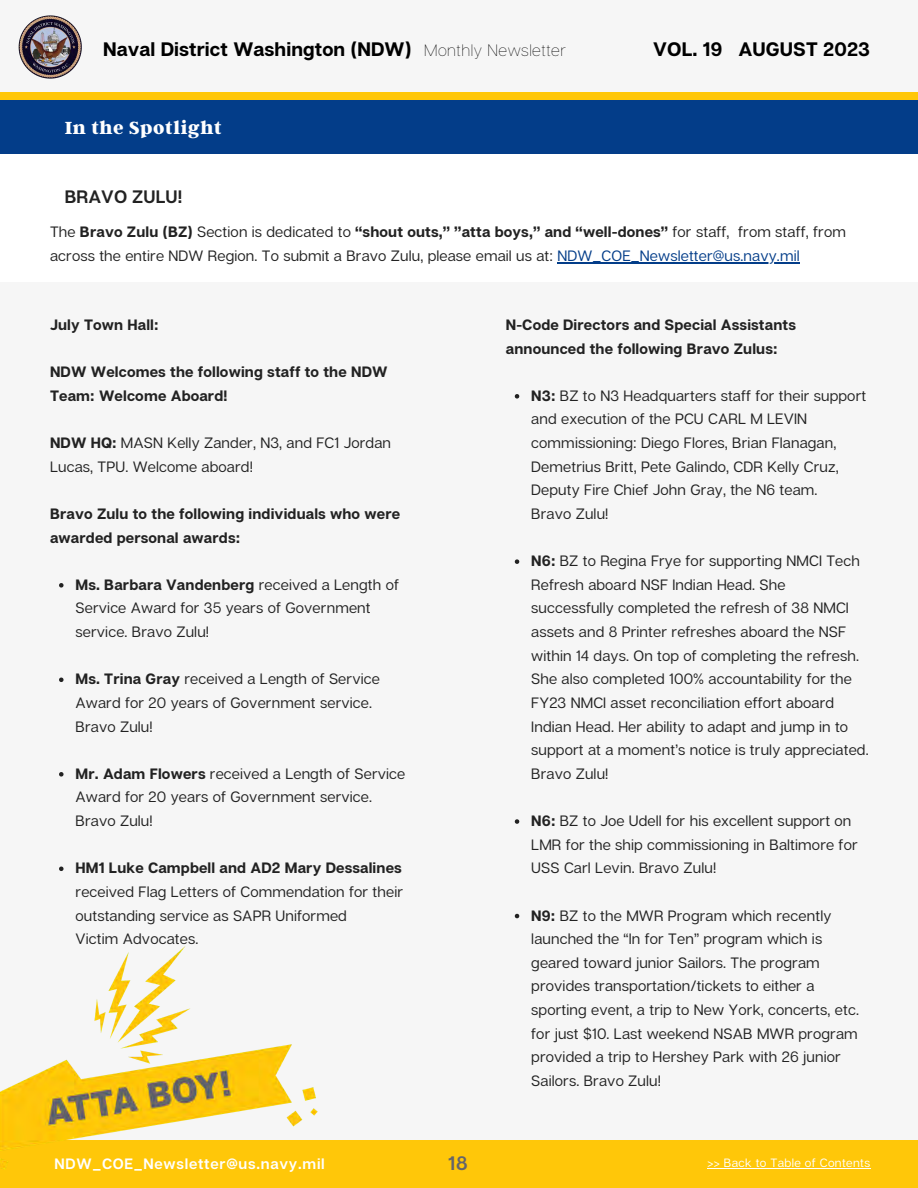
<style>
.page{position:relative;width:918px;height:1188px;background:#f6f6f6}
.page>*{position:absolute;margin:0;border:0;box-sizing:border-box;transform-origin:0 0}
.t1{font:700 19.5px "Articulat CF";letter-spacing:.005em;color:#000}
.t2{font:800 19.5px "Argent CF";letter-spacing:.03em;color:#fff}
.t3{font:600 19.5px "Articulat CF";color:#65656a}
.t4{font:600 18px "Articulat CF";letter-spacing:.005em;color:#222}
.t5{font:100 16.5px "Articulat CF";letter-spacing:.03em;color:#000}
.t6{font:15px/23.7px "Articulat CF";letter-spacing:.01em;color:#222}
.t7{font:700 15px/23.7px "Articulat CF";letter-spacing:.01em;color:#222}
.t8{font:600 15px "Articulat CF";letter-spacing:.05em;color:#fff}
.t9{font:12px "Articulat CF";letter-spacing:.03em;color:#fff}
.s1{font-weight:700}
.s2{color:#033d89}
</style>
<div class="page">
<img style="left:18px;top:15px;width:64px;height:64px">
<div style="left:0;top:109px;width:918px;height:173px;background:#fff"></div>
<div style="left:0;top:100px;width:918px;height:54px;background:#033d89"></div>
<div style="left:0;top:92px;width:918px;height:8px;background:#ffc709"></div>
<div style="left:0;top:1141px;width:918px;height:47px;background:#ffc709"></div>
<img style="left:0;top:866px;width:381px;height:304px">
<hr style="left:707px;top:1168px;width:164px;height:1px;background:#fff">
<hr style="left:557px;top:262px;width:243px;height:1px;background:#033d89">
<svg style="left:59px;top:583px;width:5px;height:5px"></svg>
<svg style="left:59px;top:678px;width:5px;height:4px"></svg>
<svg style="left:59px;top:772px;width:5px;height:5px"></svg>
<svg style="left:59px;top:867px;width:5px;height:4px"></svg>
<svg style="left:515px;top:394px;width:4px;height:5px"></svg>
<svg style="left:515px;top:559px;width:4px;height:5px"></svg>
<svg style="left:515px;top:819px;width:4px;height:5px"></svg>
<svg style="left:515px;top:914px;width:4px;height:4px"></svg>
<p class="t1" style="left:103px;top:37px;width:310px">Naval District Washington (NDW)</p>
<p class="t5" style="left:424px;top:40px;width:143px">Monthly Newsletter</p>
<p class="t2" style="left:65px;top:115px;width:158px">In the Spotlight</p>
<p class="t4" style="left:65px;top:185px;width:119px">BRAVO ZULU!</p>
<p class="t1" style="left:653px;top:37px;width:219px">VOL. 19 AUGUST 2023</p>
<p class="t6" style="left:50px;top:220px;width:797px">The <span class="s1">Bravo Zulu (BZ)</span> Section is dedicated to <span class="s1">“shout outs,” ”atta boys,” and “well-dones”</span> for staff, from staff, from across the entire NDW Region. To submit a Bravo Zulu, please email us at: <span class="s2">NDW_COE_Newsletter@us.navy.mil</span></p>
<p class="t7" style="left:50px;top:312px;width:110px">July Town Hall:</p>
<p class="t7" style="left:50px;top:360px;width:339px">NDW Welcomes the following staff to the NDW<br>Team: Welcome Aboard!</p>
<p class="t6" style="left:50px;top:430px;width:342px"><span class="s1">NDW HQ:</span> MASN Kelly Zander, N3, and FC1 Jordan<br>Lucas, TPU. Welcome aboard!</p>
<p class="t7" style="left:50px;top:501px;width:352px">Bravo Zulu to the following individuals who were awarded personal awards:</p>
<p class="t6" style="left:76px;top:572px;width:325px"><span class="s1">Ms. Barbara Vandenberg</span> received a Length of<br>Service Award for 35 years of Government service. Bravo Zulu!</p>
<p class="t6" style="left:76px;top:667px;width:306px"><span class="s1">Ms. Trina Gray</span> received a Length of Service<br>Award for 20 years of Government service.<br>Bravo Zulu!</p>
<p class="t6" style="left:76px;top:761px;width:331px"><span class="s1">Mr. Adam Flowers</span> received a Length of Service<br>Award for 20 years of Government service.<br>Bravo Zulu!</p>
<p class="t6" style="left:76px;top:856px;width:329px;text-align:justify"><span class="s1">HM1 Luke Campbell and AD2 Mary Dessalines </span>received Flag Letters of Commendation for their outstanding service as SAPR Uniformed</p>
<p class="t6" style="left:76px;top:927px;width:124px">Victim Advocates.</p>
<p class="t8" style="left:54px;top:1154px;width:272px">NDW_COE_Newsletter@us.navy.mil</p>
<p class="t3" style="left:448px;top:1151px;width:21px">18</p>
<p class="t7" style="left:506px;top:312px;width:292px">N-Code Directors and Special Assistants announced the following Bravo Zulus:</p>
<p class="t6" style="left:531px;top:383px;width:337px"><span class="s1">N3:</span> BZ to N3 Headquarters staff for their support and execution of the PCU CARL M LEVIN commissioning: Diego Flores, Brian Flanagan, Demetrius Britt, Pete Galindo, CDR Kelly Cruz, Deputy Fire Chief John Gray, the N6 team.</p>
<p class="t6" style="left:531px;top:501px;width:79px">Bravo Zulu!</p>
<p class="t6" style="left:531px;top:549px;width:339px"><span class="s1">N6:</span> BZ to Regina Frye for supporting NMCI Tech Refresh aboard NSF Indian Head. She successfully completed the refresh of 38 NMCI assets and 8 Printer refreshes aboard the NSF within 14 days. On top of completing the refresh.<br>She also completed 100% accountability for the FY23 NMCI asset reconciliation effort aboard Indian Head. Her ability to adapt and jump in to support at a moment’s notice is truly appreciated.<br>Bravo Zulu!</p>
<p class="t6" style="left:531px;top:808px;width:328px"><span class="s1">N6:</span> BZ to Joe Udell for his excellent support on<br>LMR for the ship commissioning in Baltimore for<br>USS Carl Levin. Bravo Zulu!</p>
<p class="t6" style="left:531px;top:903px;width:329px"><span class="s1">N9:</span> BZ to the MWR Program which recently launched the “In for Ten” program which is geared toward junior Sailors. The program provides transportation/tickets to either a sporting event, a trip to New York, concerts, etc. for just $10. Last weekend NSAB MWR program provided a trip to Hershey Park with 26 junior Sailors. Bravo Zulu!</p>
<p class="t9" style="left:707px;top:1155px;width:164px">&gt;&gt; Back to Table of Contents</p>
</div>
